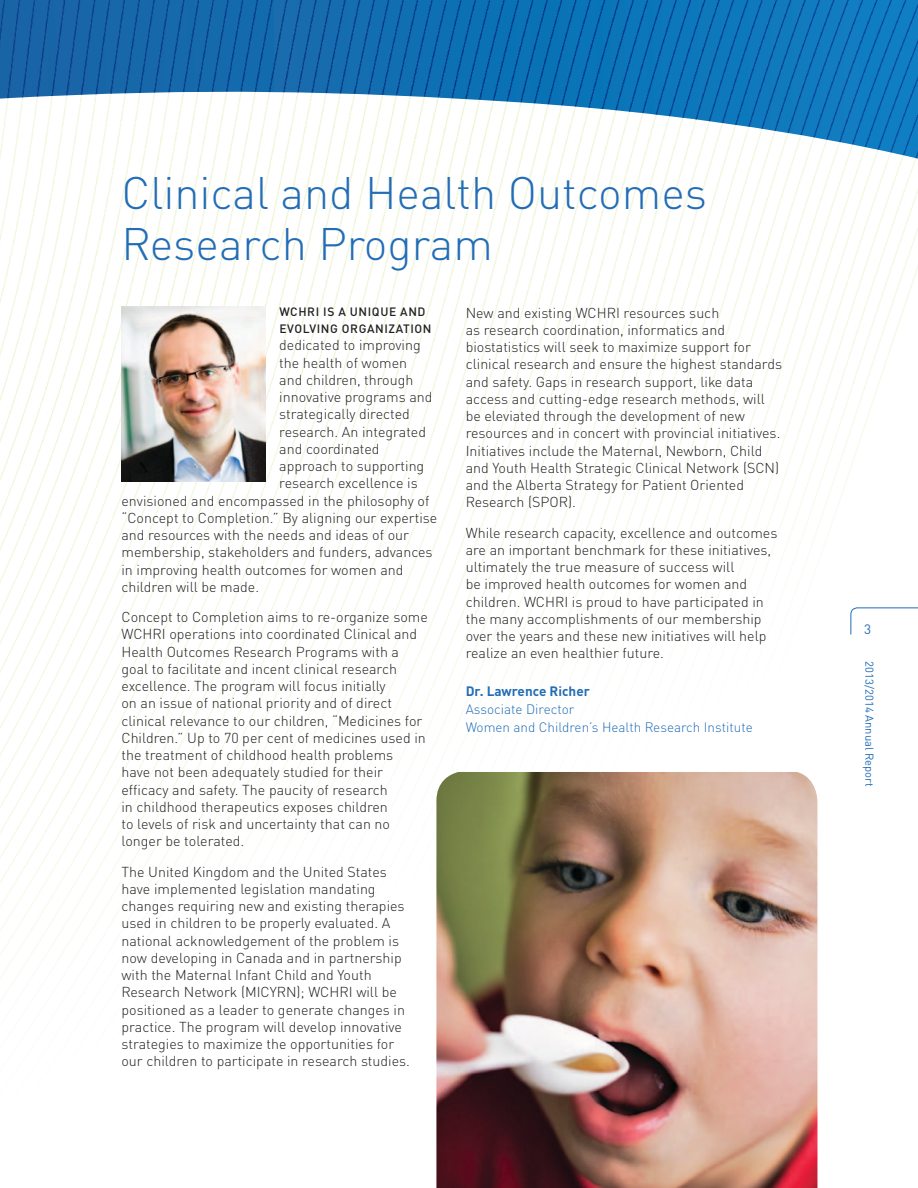
<style>
.page{position:relative;width:918px;height:1188px;background:#fff}
.page>*{position:absolute;margin:0;border:0;box-sizing:border-box;transform-origin:0 0}
.head1{font:300 45px/51px "DIN Pro";color:#226db6}
.body1{font:300 14.25px/17.2px "DIN Pro";color:#231f20}
.t1{font:300 13.5px/18px "DIN Pro";color:#226db6}
.t2{font:13.5px "DIN Pro";color:#226db6}
.body1-2{font:500 12px/17.2px "DIN Pro";letter-spacing:.05em;color:#231f20}
.t3{font:11.25px "DIN Pro";color:#226db6}
.s1{font-weight:700}
</style>
<div class="page">
<img style="left:0;top:159px;width:918px;height:1029px">
<img style="left:122px;top:307px;width:144px;height:174px">
<img style="left:436px;top:772px;width:381px;height:416px">
<img style="left:0;top:0;width:918px;height:159px">
<p class="head1" style="left:122px;top:163px;width:587px">Clinical and Health Outcomes<br>Research Program</p>
<p class="body1-2" style="left:279px;top:302px;width:154px">WCHRI IS A UNIQUE AND<br>EVOLVING ORGANIZATION</p>
<p class="body1" style="left:279px;top:335px;width:143px">dedicated to improving</p>
<p class="body1" style="left:279px;top:353px;width:129px">the health of women</p>
<p class="body1" style="left:279px;top:370px;width:136px">and children, through</p>
<p class="body1" style="left:279px;top:387px;width:155px">innovative programs and</p>
<p class="body1" style="left:279px;top:404px;width:132px">strategically directed</p>
<p class="body1" style="left:279px;top:422px;width:148px">research. An integrated</p>
<p class="body1" style="left:279px;top:439px;width:102px">and coordinated</p>
<p class="body1" style="left:279px;top:456px;width:147px">approach to supporting</p>
<p class="body1" style="left:279px;top:473px;width:140px">research excellence is</p>
<p class="body1" style="left:122px;top:491px;width:309px">envisioned and encompassed in the philosophy of</p>
<p class="body1" style="left:122px;top:508px;width:317px">“Concept to Completion.” By aligning our expertise</p>
<p class="body1" style="left:122px;top:525px;width:289px">and resources with the needs and ideas of our</p>
<p class="body1" style="left:122px;top:542px;width:313px">membership, stakeholders and funders, advances</p>
<p class="body1" style="left:122px;top:560px;width:283px">in improving health outcomes for women and</p>
<p class="body1" style="left:122px;top:577px;width:139px">children will be made.</p>
<p class="body1" style="left:122px;top:607px;width:308px">Concept to Completion aims to re-organize some WCHRI operations into coordinated Clinical and Health Outcomes Research Programs with a goal to facilitate and incent clinical research excellence. The program will focus initially<br>on an issue of national priority and of direct clinical relevance to our children, “Medicines for Children.” Up to 70 per cent of medicines used in the treatment of childhood health problems<br>have not been adequately studied for their efficacy and safety. The paucity of research<br>in childhood therapeutics exposes children<br>to levels of risk and uncertainty that can no longer be tolerated.</p>
<p class="body1" style="left:122px;top:862px;width:290px">The United Kingdom and the United States have implemented legislation mandating changes requiring new and existing therapies used in children to be properly evaluated. A national acknowledgement of the problem is now developing in Canada and in partnership with the Maternal Infant Child and Youth Research Network (MICYRN); WCHRI will be positioned as a leader to generate changes in practice. The program will develop innovative strategies to maximize the opportunities for our children to participate in research studies.</p>
<p class="body1" style="left:466px;top:303px;width:318px">New and existing WCHRI resources such<br>as research coordination, informatics and biostatistics will seek to maximize support for clinical research and ensure the highest standards and safety. Gaps in research support, like data access and cutting-edge research methods, will be eleviated through the development of new resources and in concert with provincial initiatives.<br>Initiatives include the Maternal, Newborn, Child and Youth Health Strategic Clinical Network (SCN) and the Alberta Strategy for Patient Oriented Research (SPOR).</p>
<p class="body1" style="left:466px;top:523px;width:313px">While research capacity, excellence and outcomes are an important benchmark for these initiatives, ultimately the true measure of success will<br>be improved health outcomes for women and children. WCHRI is proud to have participated in the many accomplishments of our membership over the years and these new initiatives will help realize an even healthier future.</p>
<p class="t1" style="left:466px;top:681px;width:288px"><span class="s1">Dr. Lawrence Richer<br></span>Associate Director<br>Women and Children’s Health Research Institute</p>
<p class="t2" style="left:864px;top:619px;width:9px">3</p>
<p class="t3" style="left:878px;top:661px;width:127px;rotate:90deg">2013/2014 Annual Report</p>
</div>
